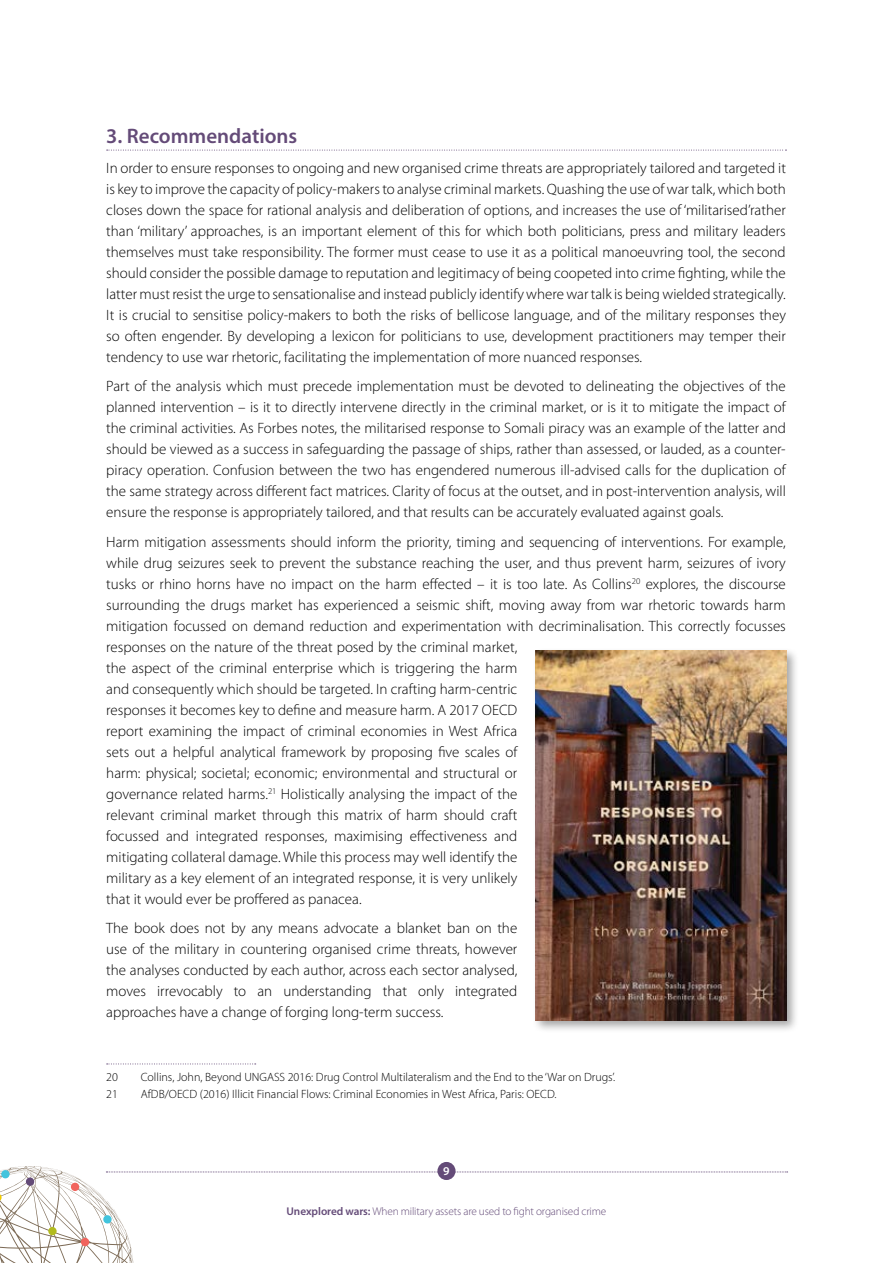
<style>
.page{position:relative;width:893px;height:1263px;background:#fff}
.page>*{position:absolute;margin:0;border:0;box-sizing:border-box;transform-origin:0 0}
.t1{font:600 21px "Myriad Pro";color:#644b78}
.t2{font:300 15px/21px "Myriad Pro";color:#000;text-align:justify}
.t3{font:300 12px "Myriad Pro";color:#000}
.t4{font:600 12px "Myriad Pro";color:#fff}
.t5{font:300 11.25px "Myriad Pro";letter-spacing:-.015em;color:#644b78}
.s1{font-weight:600}
</style>
<div class="page">
<div style="left:437px;top:1162px;width:18px;height:18px;background:#644b78;border-radius:50%"></div>
<svg style="left:0;top:1166px;width:788px;height:97px"></svg>
<div style="left:26px;top:1177px;width:8px;height:9px;background:#644b78;border-radius:50%"></div>
<div style="left:103px;top:1215px;width:9px;height:8px;background:#42c4dd;border-radius:50%"></div>
<svg style="left:107px;top:150px;width:679px;height:1px"></svg>
<svg style="left:107px;top:1063px;width:149px;height:1px"></svg>
<div style="left:532px;top:647px;width:267px;height:386px;background:#000;opacity:.35"></div>
<img style="left:536px;top:651px;width:251px;height:369px">
<h1 class="t1" style="left:106px;top:123px;width:193px">3. Recommendations</h1>
<p class="t2" style="left:106px;top:157px;width:681px">In order to ensure responses to ongoing and new organised crime threats are appropriately tailored and targeted it is key to improve the capacity of policy-makers to analyse criminal markets. Quashing the use of war talk, which both closes down the space for rational analysis and deliberation of options, and increases the use of ‘militarised’rather than ‘military’ approaches, is an important element of this for which both politicians, press and military leaders themselves must take responsibility. The former must cease to use it as a political manoeuvring tool, the second should consider the possible damage to reputation and legitimacy of being coopeted into crime fighting, while the latter must resist the urge to sensationalise and instead publicly identify where war talk is being wielded strategically.<br>It is crucial to sensitise policy-makers to both the risks of bellicose language, and of the military responses they so often engender. By developing a lexicon for politicians to use, development practitioners may temper their tendency to use war rhetoric, facilitating the implementation of more nuanced responses.</p>
<p class="t2" style="left:106px;top:376px;width:681px">Part of the analysis which must precede implementation must be devoted to delineating the objectives of the planned intervention – is it to directly intervene directly in the criminal market, or is it to mitigate the impact of the criminal activities. As Forbes notes, the militarised response to Somali piracy was an example of the latter and should be viewed as a success in safeguarding the passage of ships, rather than assessed, or lauded, as a counter&shy;piracy operation. Confusion between the two has engendered numerous ill-advised calls for the duplication of the same strategy across different fact matrices. Clarity of focus at the outset, and in post-intervention analysis, will ensure the response is appropriately tailored, and that results can be accurately evaluated against goals.</p>
<p class="t2" style="left:106px;top:531px;width:681px;text-align:left">Harm mitigation assessments should inform the priority, timing and sequencing of interventions. For example, while drug seizures seek to prevent the substance reaching the user, and thus prevent harm, seizures of ivory tusks or rhino horns have no impact on the harm effected – it is too late. As Collins<sup>20</sup> explores, the discourse surrounding the drugs market has experienced a seismic shift, moving away from war rhetoric towards harm mitigation focussed on demand reduction and experimentation with decriminalisation. This correctly focusses responses on the nature of the threat posed by the criminal market,<br>the aspect of the criminal enterprise which is triggering the harm<br>and consequently which should be targeted. In crafting harm-centric<br>responses it becomes key to define and measure harm. A 2017 OECD<br>report examining the impact of criminal economies in West Africa<br>sets out a helpful analytical framework by proposing five scales of<br>harm: physical; societal; economic; environmental and structural or<br>governance related harms.<sup>21</sup> Holistically analysing the impact of the<br>relevant criminal market through this matrix of harm should craft<br>focussed and integrated responses, maximising effectiveness and<br>mitigating collateral damage. While this process may well identify the<br>military as a key element of an integrated response, it is very unlikely<br>that it would ever be proffered as panacea.</p>
<p class="t2" style="left:106px;top:918px;width:413px">The book does not by any means advocate a blanket ban on the use of the military in countering organised crime threats, however the analyses conducted by each author, across each sector analysed, moves irrevocably to an understanding that only integrated approaches have a change of forging long-term success.</p>
<p class="t3" style="left:106px;top:1070px;width:13px">20</p>
<p class="t3" style="left:141px;top:1070px;width:476px">Collins, John, Beyond UNGASS 2016: Drug Control Multilateralism and the End to the ‘War on Drugs’.</p>
<p class="t3" style="left:106px;top:1087px;width:13px">21</p>
<p class="t3" style="left:141px;top:1087px;width:417px">AfDB/OECD (2016) Illicit Financial Flows: Criminal Economies in West Africa, Paris: OECD.</p>
<p class="t4" style="left:443px;top:1163px;width:8px">9</p>
<p class="t5" style="left:287px;top:1205px;width:321px"><span class="s1">Unexplored wars:</span> When military assets are used to fight organised crime</p>
</div>
